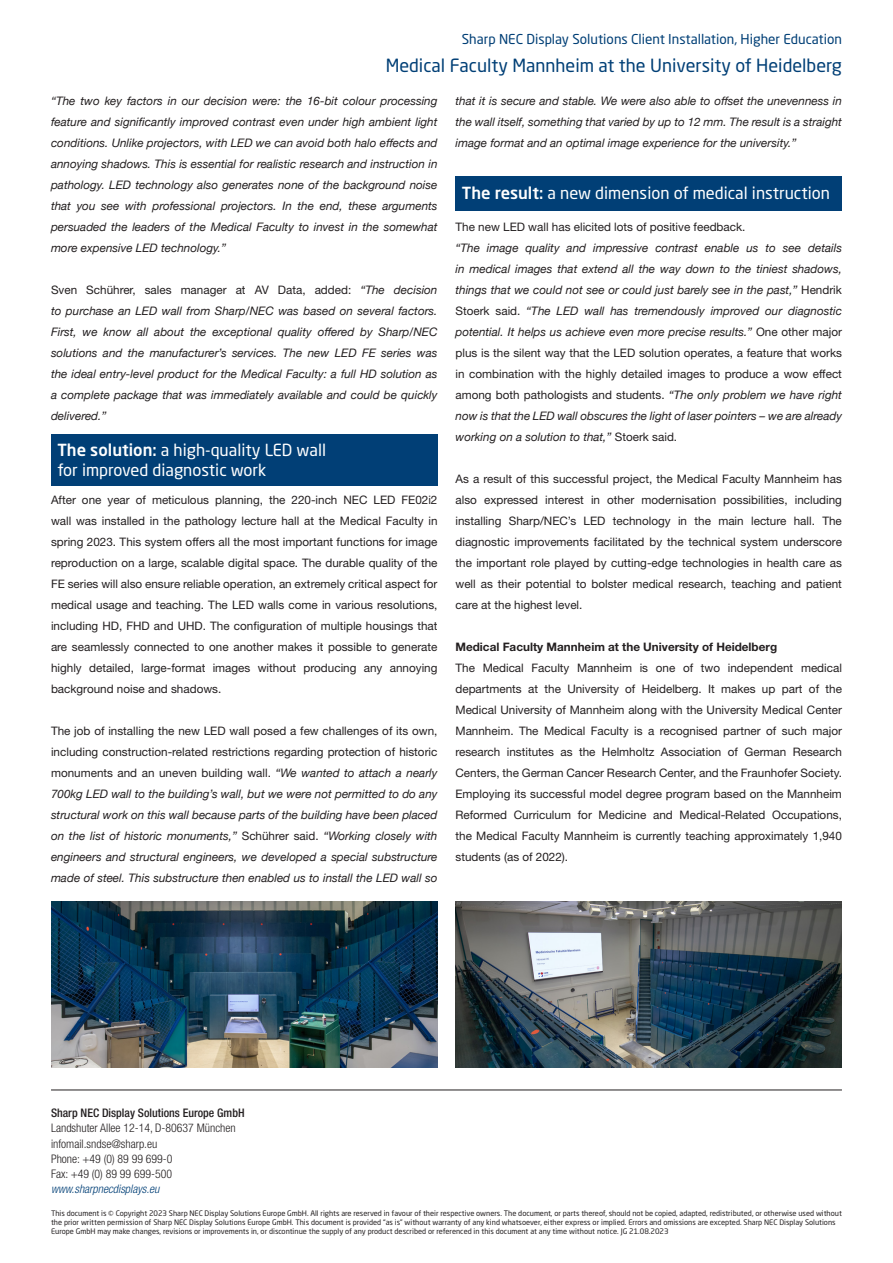
<style>
.page{position:relative;width:893px;height:1263px;background:#fff}
.page>*{position:absolute;margin:0;border:0;box-sizing:border-box;transform-origin:0 0}
.t1{font:18px "Neo Sans Pro";color:#013f76}
.t2{font:16.5px/19.8px "Neo Sans Pro";color:#fff}
.t3{font:13.5px "Neo Sans Pro";color:#013f76}
.t4{font:300 condensed 11.85px "Helvetica Neue LT Std";color:#231f20}
.t5{font:500 condensed 11.85px "Helvetica Neue LT Pro";color:#231f20}
.t6{font:italic 300 condensed 11.85px "Helvetica Neue LT Pro";color:#013f76}
.t7{font:italic 11.7px/21px "Helvetica Neue";color:#231f20;text-align:justify}
.t8{font:11.7px/21px "Helvetica Neue LT Std";color:#231f20;text-align:justify}
.t9{font:700 11.7px "Helvetica Neue LT Std";color:#231f20}
.t10{font:7.5px "Neo Sans Pro";color:#231f20}
.s1{font-family:"Helvetica Neue LT Std";font-style:normal}
.s2{font-weight:500}
</style>
<div class="page">
<div style="left:51px;top:434px;width:386px;height:51px;background:#013f76"></div>
<div style="left:455px;top:176px;width:387px;height:34px;background:#013f76"></div>
<img style="left:51px;top:901px;width:386px;height:166px">
<img style="left:455px;top:901px;width:387px;height:166px">
<hr style="left:51px;top:1089px;width:791px;height:1px;background:#231f20">
<p class="t3" style="left:462px;top:31px;width:382px">Sharp NEC Display Solutions Client Installation, Higher Education</p>
<p class="t1" style="left:386px;top:54px;width:458px">Medical Faculty Mannheim at the University of Heidelberg</p>
<p class="t7" style="left:51px;top:91px;width:388px">“The two key factors in our decision were: the 16-bit colour processing feature and significantly improved contrast even under high ambient light conditions. Unlike projectors, with LED we can avoid both halo effects and annoying shadows. This is essential for realistic research and instruction in pathology. LED technology also generates none of the background noise that you see with professional projectors. In the end, these arguments persuaded the leaders of the Medical Faculty to invest in the somewhat more expensive LED technology.”</p>
<p class="t7" style="left:51px;top:280px;width:388px"><span class="s1">Sven Schührer, sales manager at AV Data, added:</span> “The decision to purchase an LED wall from Sharp/NEC was based on several factors.<br>First, we know all about the exceptional quality offered by Sharp/NEC solutions and the manufacturer’s services. The new LED FE series was the ideal entry-level product for the Medical Faculty: a full HD solution as a complete package that was immediately available and could be quickly delivered.”</p>
<p class="t2" style="left:57px;top:440px;width:270px"><span class="s2">The solution:</span> a high-quality LED wall for improved diagnostic work</p>
<p class="t8" style="left:51px;top:489px;width:388px">After one year of meticulous planning, the 220-inch NEC LED FE02i2 wall was installed in the pathology lecture hall at the Medical Faculty in spring 2023. This system offers all the most important functions for image reproduction on a large, scalable digital space. The durable quality of the FE series will also ensure reliable operation, an extremely critical aspect for medical usage and teaching. The LED walls come in various resolutions, including HD, FHD and UHD. The configuration of multiple housings that are seamlessly connected to one another makes it possible to generate highly detailed, large-format images without producing any annoying background noise and shadows.</p>
<p class="t7" style="left:51px;top:721px;width:388px"><span class="s1">The job of installing the new LED wall posed a few challenges of its own, including construction-related restrictions regarding protection of historic monuments and an uneven building wall.</span> “We wanted to attach a nearly 700kg LED wall to the building’s wall, but we were not permitted to do any structural work on this wall because parts of the building have been placed on the list of historic monuments,” <span class="s1">Schührer said.</span> “Working closely with engineers and structural engineers, we developed a special substructure made of steel. This substructure then enabled us to install the LED wall so</p>
<p class="t7" style="left:455px;top:91px;width:388px">that it is secure and stable. We were also able to offset the unevenness in the wall itself, something that varied by up to 12 mm. The result is a straight image format and an optimal image experience for the university.”</p>
<p class="t2" style="left:462px;top:183px;width:370px"><span class="s2">The result:</span> a new dimension of medical instruction</p>
<p class="t8" style="left:455px;top:216px;width:291px">The new LED wall has elicited lots of positive feedback.</p>
<p class="t7" style="left:455px;top:238px;width:388px">“The image quality and impressive contrast enable us to see details in medical images that extend all the way down to the tiniest shadows, things that we could not see or could just barely see in the past,” <span class="s1">Hendrik Stoerk said.</span> “The LED wall has tremendously improved our diagnostic potential. It helps us achieve even more precise results.” <span class="s1">One other major plus is the silent way that the LED solution operates, a feature that works in combination with the highly detailed images to produce a wow effect among both pathologists and students.</span> “The only problem we have right now is that the LED wall obscures the light of laser pointers – we are already working on a solution to that,” <span class="s1">Stoerk said.</span></p>
<p class="t8" style="left:455px;top:468px;width:388px">As a result of this successful project, the Medical Faculty Mannheim has also expressed interest in other modernisation possibilities, including installing Sharp/NEC’s LED technology in the main lecture hall. The diagnostic improvements facilitated by the technical system underscore the important role played by cutting-edge technologies in health care as well as their potential to bolster medical research, teaching and patient care at the highest level.</p>
<p class="t9" style="left:455px;top:640px;width:323px">Medical Faculty Mannheim at the University of Heidelberg</p>
<p class="t8" style="left:455px;top:657px;width:388px">The Medical Faculty Mannheim is one of two independent medical departments at the University of Heidelberg. It makes up part of the Medical University of Mannheim along with the University Medical Center Mannheim. The Medical Faculty is a recognised partner of such major research institutes as the Helmholtz Association of German Research Centers, the German Cancer Research Center, and the Fraunhofer Society.<br>Employing its successful model degree program based on the Mannheim Reformed Curriculum for Medicine and Medical-Related Occupations, the Medical Faculty Mannheim is currently teaching approximately 1,940 students (as of 2022).</p>
<p class="t5" style="left:51px;top:1106px;width:195px">Sharp NEC Display Solutions Europe GmbH</p>
<p class="t4" style="left:51px;top:1121px;width:186px">Landshuter Allee 12-14, D-80637 München</p>
<p class="t4" style="left:51px;top:1136px;width:108px">infomail.sndse@sharp.eu</p>
<p class="t4" style="left:51px;top:1152px;width:123px">Phone: +49 (0) 89 99 699-0</p>
<p class="t4" style="left:51px;top:1167px;width:123px">Fax: +49 (0) 89 99 699-500</p>
<p class="t6" style="left:51px;top:1182px;width:110px">www.sharpnecdisplays.eu</p>
<p class="t10" style="left:51px;top:1208px;width:792px">This document is © Copyright 2023 Sharp NEC Display Solutions Europe GmbH. All rights are reserved in favour of their respective owners. The document, or parts thereof, should not be copied, adapted, redistributed, or otherwise used without</p>
<p class="t10" style="left:51px;top:1217px;width:786px">the prior written permission of Sharp NEC Display Solutions Europe GmbH. This document is provided “as is” without warranty of any kind whatsoever, either express or implied. Errors and omissions are excepted. Sharp NEC Display Solutions</p>
<p class="t10" style="left:51px;top:1226px;width:619px">Europe GmbH may make changes, revisions or improvements in, or discontinue the supply of any product described or referenced in this document at any time without notice. JG 21.08.2023</p>
</div>
